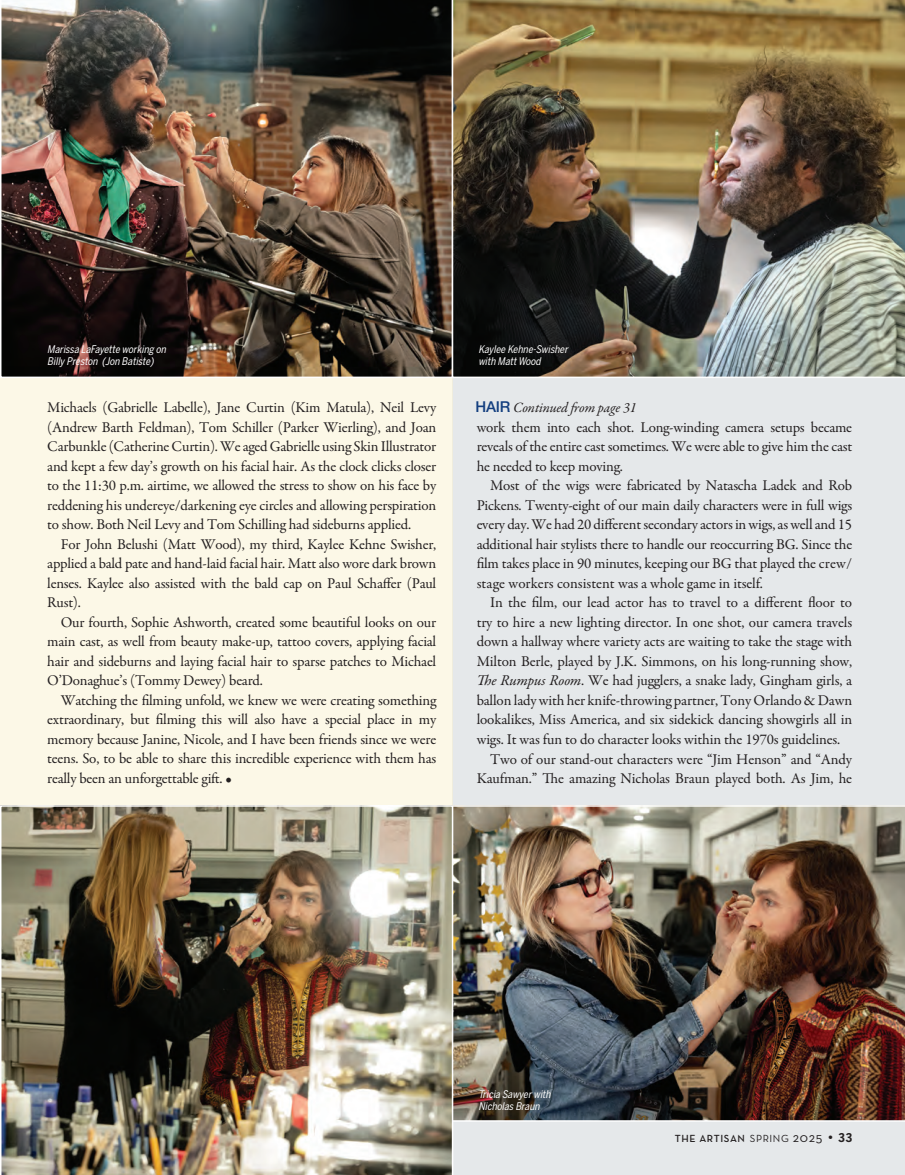
<style>
.page{position:relative;width:905px;height:1175px;background:#fff}
.page>*{position:absolute;margin:0;border:0;box-sizing:border-box;transform-origin:0 0}
.ARTISAN__Body{font:15px/19.5px "Garamond Premr Pro";letter-spacing:-.015em;color:#231f20;text-align:justify}
.ARTISAN__Body-2{font:italic 14.25px "Garamond Premr Pro";letter-spacing:-.015em;color:#231f20}
.t1{font:italic 10.5px/12px "Benton Sans Cond";color:#fff}
.t2{font:600 10.5px "Neutra Text";letter-spacing:.055em;color:#231f20}
.s1{font-family:"Helvetica Neue LT Pro";font-weight:500;font-style:normal;font-size:15px;color:#133e7f}
.s2{font-style:italic}
.s3{font-weight:400}
.s4{font-weight:400;font-size:13.5px}
.s5{font-family:"Benton Sans Cond";font-weight:700;font-size:13.5px}
.s6{font-family:"Benton Sans Cond";font-weight:700;font-size:12px}
</style>
<div class="page">
<div style="left:452px;top:0;width:452px;height:1174px;background:#e5e8ea"></div>
<div style="left:0;top:0;width:452px;height:1174px;background:#fcf8e7"></div>
<img style="left:0;top:0;width:452px;height:378px">
<img style="left:452px;top:0;width:452px;height:378px">
<img style="left:453px;top:805px;width:451px;height:316px">
<img style="left:0;top:805px;width:453px;height:369px">
<p class="t1" style="left:47px;top:343px;width:123px">Marissa LaFayette working on<br>Billy Preston (Jon Batiste)</p>
<p class="t1" style="left:478px;top:343px;width:93px">Kaylee Kehne-Swisher with MattWood</p>
<p class="ARTISAN__Body" style="left:47px;top:398px;width:390px">Michaels (Gabrielle Labelle), Jane Curtin (Kim Matula), Neil Levy (Andrew Barth Feldman), Tom Schiller (Parker Wierling), and Joan Carbunkle (Catherine Curtin). We aged Gabrielle using Skin Illustrator and kept a few day’s growth on his facial hair. As the clock clicks closer to the 11:30 p.m. airtime, we allowed the stress to show on his face by reddening his undereye/darkening eye circles and allowing perspiration to show. Both Neil Levy and Tom Schilling had sideburns applied.</p>
<p class="ARTISAN__Body" style="left:47px;top:534px;width:390px;text-indent:14px">For John Belushi (Matt Wood), my third, Kaylee Kehne Swisher, applied a bald pate and hand-laid facial hair. Matt also wore dark brown lenses. Kaylee also assisted with the bald cap on Paul Schaffer (Paul Rust).</p>
<p class="ARTISAN__Body" style="left:47px;top:612px;width:390px;text-indent:14px">Our fourth, Sophie Ashworth, created some beautiful looks on our main cast, as well from beauty make-up, tattoo covers, applying facial hair and sideburns and laying facial hair to sparse patches to Michael O’Donaghue’s (Tommy Dewey) beard.</p>
<p class="ARTISAN__Body" style="left:47px;top:690px;width:390px;text-indent:14px">Watching the filming unfold, we knew we were creating something extraordinary, but filming this will also have a special place in my memory because Janine, Nicole, and I have been friends since we were teens. So, to be able to share this incredible experience with them has really been an unforgettable gift. •</p>
<p class="ARTISAN__Body-2" style="left:475px;top:398px;width:163px"><span class="s1">HAIR</span> Continued from page 31</p>
<p class="ARTISAN__Body" style="left:476px;top:418px;width:377px">work them into each shot. Long-winding camera setups became reveals of the entire cast sometimes. We were able to give him the cast he needed to keep moving.</p>
<p class="ARTISAN__Body" style="left:476px;top:476px;width:377px;text-indent:14px">Most of the wigs were fabricated by Natascha Ladek and Rob Pickens. Twenty-eight of our main daily characters were in full wigs every day. We had 20 different secondary actors in wigs, as well and 15 additional hair stylists there to handle our reoccurring BG. Since the film takes place in 90 minutes, keeping our BG that played the crew/ stage workers consistent was a whole game in itself.</p>
<p class="ARTISAN__Body" style="left:476px;top:593px;width:377px;text-indent:14px">In the film, our lead actor has to travel to a different floor to try to hire a new lighting director. In one shot, our camera travels down a hallway where variety acts are waiting to take the stage with Milton Berle, played by J.K. Simmons, on his long-running show, <span class="s2">The Rumpus Room</span>. We had jugglers, a snake lady, Gingham girls, a ballon lady with her knife-throwing partner, Tony Orlando &amp; Dawn lookalikes, Miss America, and six sidekick dancing showgirls all in wigs. It was fun to do character looks within the 1970s guidelines.</p>
<p class="ARTISAN__Body" style="left:476px;top:749px;width:377px;text-align:right">Two of our stand-out characters were “Jim Henson” and “Andy<br>Kaufman.” The amazing Nicholas Braun played both. As Jim, he</p>
<p class="t1" style="left:478px;top:1088px;width:76px">Tricia Sawyerwith<br>Nicholas Braun</p>
<p class="t2" style="left:675px;top:1131px;width:179px">THE ARTISAN <span class="s3">SPRING</span> <span class="s4">2025</span> <span class="s5">•</span> <span class="s6">33</span></p>
</div>
